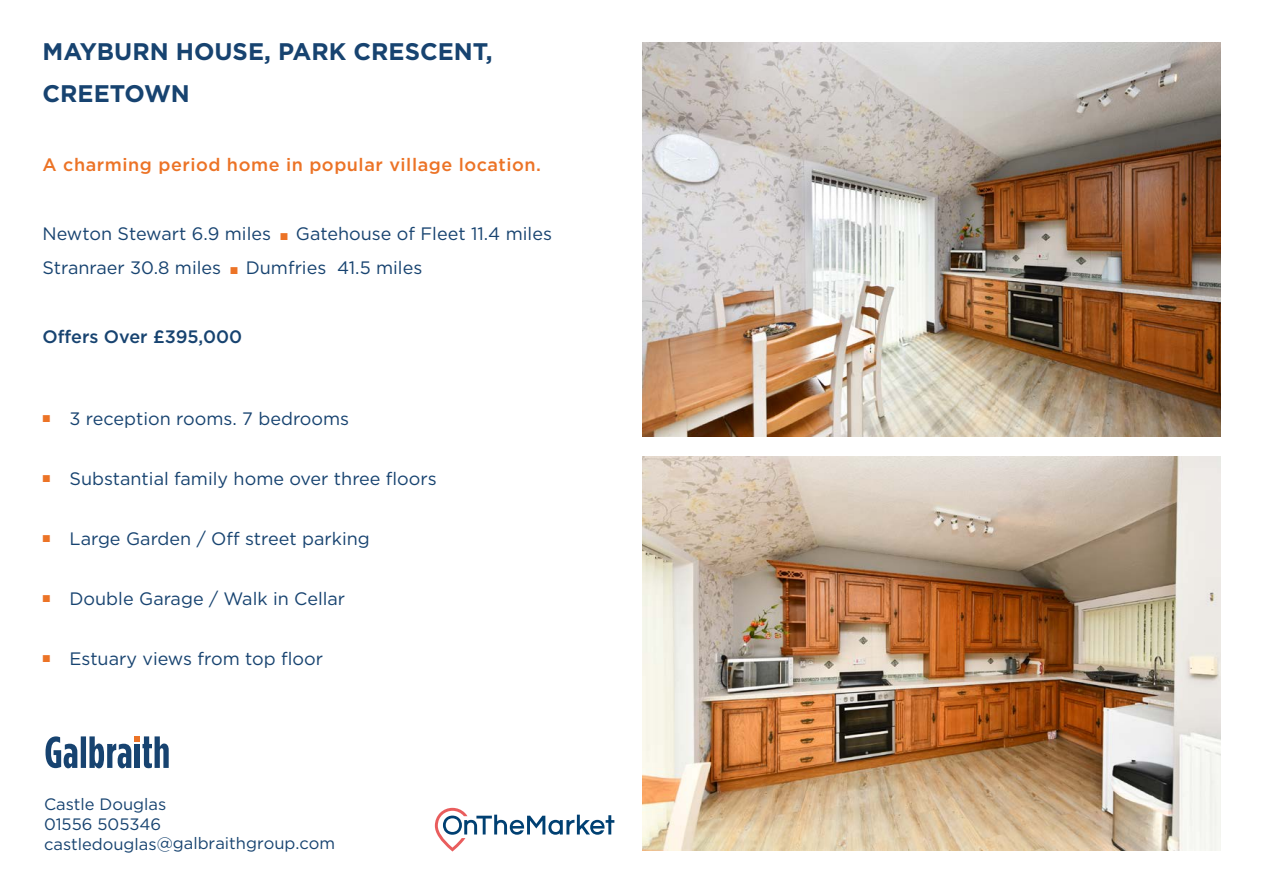
<style>
.page{position:relative;width:1263px;height:893px;background:#fff}
.page>*{position:absolute;margin:0;border:0;box-sizing:border-box;transform-origin:0 0}
.Headings_Text{font:700 24px/41.7px "Gotham HTF";color:#174370}
.t1{font:18px/34.5px "Gotham HTF";color:#174370}
.t2{font:500 18px "Gotham HTF";letter-spacing:.03em;color:#ec7326}
.Price{font:500 18px "Gotham HTF";color:#174370}
.t3{font:16.5px "Gotham HTF";color:#174370}
.s1{font-family:"Proxima Nova";font-size:12px;color:#ec7326}
</style>
<div class="page">
<svg style="left:435px;top:808px;width:179px;height:43px"></svg>
<svg style="left:46px;top:736px;width:123px;height:32px"></svg>
<div style="left:135px;top:744px;width:5px;height:24px;background:#174370"></div>
<img style="left:642px;top:457px;width:578px;height:393px">
<img style="left:642px;top:43px;width:578px;height:393px">
<p class="Headings_Text" style="left:43px;top:30px;width:452px">MAYBURN HOUSE, PARK CRESCENT,<br>CREETOWN</p>
<p class="t2" style="left:43px;top:154px;width:500px">A charming period home in popular village location.</p>
<p class="t1" style="left:43px;top:216px;width:511px">Newton Stewart 6.9 miles <span class="s1">■</span> Gatehouse of Fleet 11.4 miles<br>Stranraer 30.8 miles <span class="s1">■</span> Dumfries 41.5 miles</p>
<p class="Price" style="left:43px;top:327px;width:201px">Offers Over £395,000</p>
<p class="t1" style="left:43px;top:401px;width:308px"><sup>■</sup> 3 reception rooms. 7 bedrooms</p>
<p class="t1" style="left:43px;top:461px;width:396px"><sup>■</sup> Substantial family home over three floors</p>
<p class="t1" style="left:43px;top:521px;width:329px"><sup>■</sup> Large Garden / Off street parking</p>
<p class="t1" style="left:43px;top:582px;width:304px"><sup>■</sup> Double Garage / Walk in Cellar</p>
<p class="t1" style="left:43px;top:642px;width:282px"><sup>■</sup> Estuary views from top floor</p>
<p class="t3" style="left:44px;top:795px;width:124px">Castle Douglas</p>
<p class="t3" style="left:44px;top:815px;width:119px">01556 505346</p>
<p class="t3" style="left:44px;top:834px;width:293px">castledouglas@galbraithgroup.com</p>
</div>
